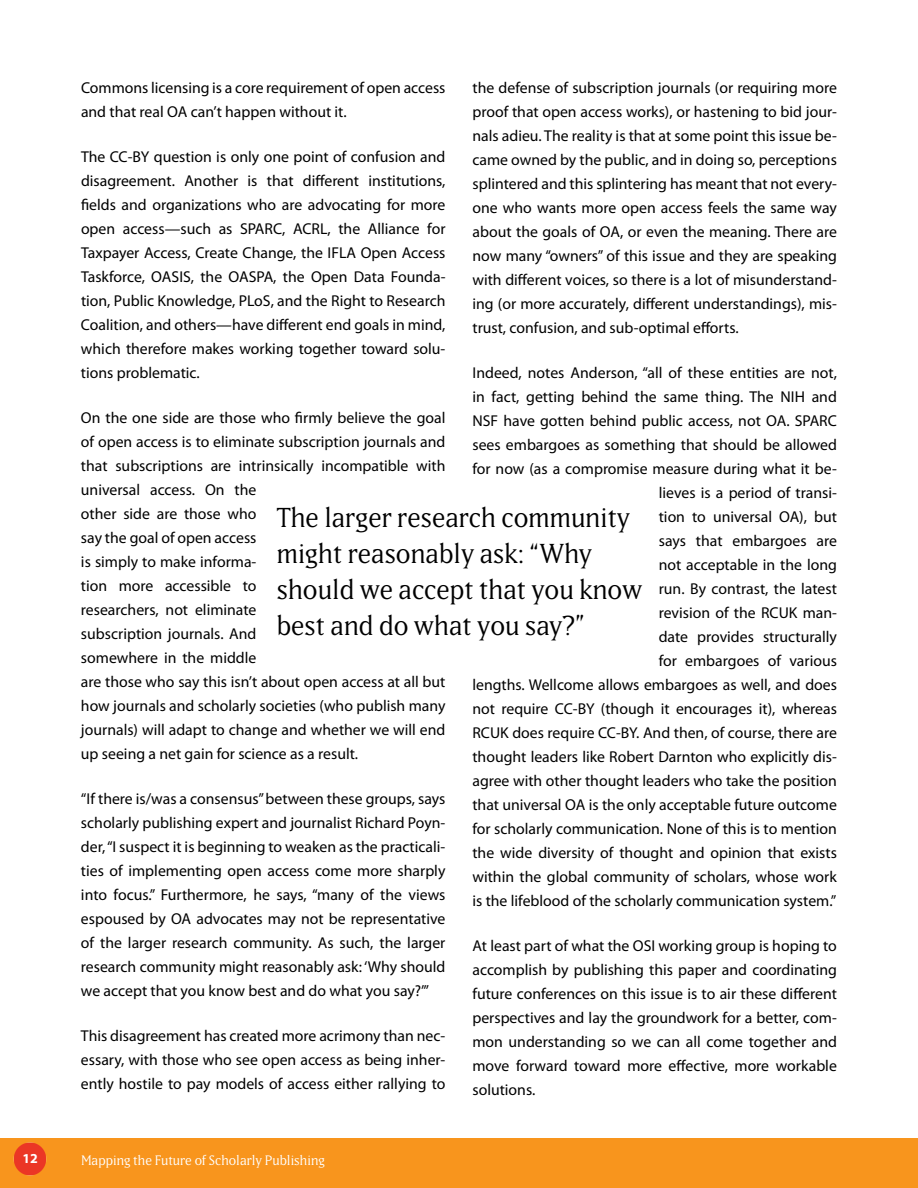
<style>
.page{position:relative;width:918px;height:1188px;background:#fff}
.page>*{position:absolute;margin:0;border:0;box-sizing:border-box;transform-origin:0 0}
.t1{font:27px/36px "Matrix II Book";color:#000}
.t2{font:15.75px/24px "Myriad Pro";color:#000;text-align:justify}
.t3{font:13.5px "Matrix II Book";color:#fff}
.t4{font:700 13.5px "Myriad Web Pro";color:#fff}
</style>
<div class="page">
<div style="left:0;top:1138px;width:918px;height:50px;background:#f8951d"></div>
<img style="left:13px;top:1142px;width:34px;height:34px">
<p class="t2" style="left:81px;top:75px;width:366px">Commons licensing is a core requirement of open access and that real OA can’t happen without it.</p>
<p class="t2" style="left:81px;top:144px;width:366px">The CC -BY question is only one point of confusion and disagreement. Another is that different institutions, fields and organizations who are advocating for more open access—such as SPARC</p>
<p class="t2" style="left:472px;top:75px;width:366px">the defense of subscription journals (or requiring more proof that open access works), or hastening to bid jour&shy;nals adieu. The reality is that at some point this issue be&shy;came owned by the public, and in doing so, perceptions splintered and this splintering has meant that not every&shy;one who wants more open access feels the same way about the goals of OA, or even the meaning. There are now many “owners” of this issue and they are speaking with different voices, so there is a lot of misunderstand&shy;ing (or more accurately, different understandings), mis&shy;trust, confusion, and sub-optimal efforts.</p>
<p class="t2" style="left:472px;top:360px;width:366px">I ndeed, notes Anderson, “all of these entities are not, in fact, getting behind the same thing. The NIH</p>
<p class="t2" style="left:81px;top:216px;width:366px;text-indent:201px">, ACRL, the Alliance for Taxpayer Access, Create Change, the IFLA Open Access Taskforce, OASIS, the OASPA , the Open Data Founda&shy;tion, Public Knowledge, PLoS, and the Right to Research Coalition, and others—have different end goals in mind, which therefore makes working together toward solu&shy;tions problematic.</p>
<p class="t2" style="left:81px;top:405px;width:366px;text-align:left">On the one side are those who firmly believe the goal of open access is to eliminate subscription journals and that subscriptions are intrinsically incompatible with universal access. On the<br>other side are those who<br>say the goal of open access<br>is simply to make informa-<br>tion more accessible to<br>researchers, not eliminate<br>subscription journals. And<br>somewhere in the middle<br>are those who say this isn’t about open access at all but how journals and scholarly societies (who publish many journals) will adapt to change and whether we will end up seeing a net gain for science as a result.</p>
<p class="t2" style="left:81px;top:786px;width:366px">“If there is/was a consensus” between these groups, says scholarly publishing expert and journalist Richard Poyn&shy;der, “I suspect it is beginning to weaken as the practicali&shy;ties of implementing open access come more sharply into focus.” Furthermore, he says, “many of the views espoused by OA advocates may not be representative of the larger research community. As such, the larger research community might reasonably ask: ‘Why should we accept that you know best and do what you say?’”</p>
<p class="t2" style="left:81px;top:1023px;width:366px">This disagreement has created more acrimony than nec&shy;essary, with those who see open access as being inher&shy;ently hostile to pay models of access either rallying to</p>
<p class="t2" style="left:812px;top:384px;width:27px">and</p>
<p class="t2" style="left:472px;top:408px;width:333px">NSF have gotten behind public access, not OA. SPARC</p>
<p class="t2" style="left:472px;top:432px;width:366px">sees embargoes as something that should be allowed</p>
<p class="t2" style="left:472px;top:456px;width:366px">for now (as a compromise measure during what it be-</p>
<p class="t2" style="left:659px;top:480px;width:180px">lieves is a period of transi-</p>
<p class="t2" style="left:659px;top:504px;width:180px">tion to universal OA), but</p>
<p class="t2" style="left:659px;top:528px;width:180px">says that embargoes are</p>
<p class="t2" style="left:659px;top:552px;width:180px">not acceptable in the long</p>
<p class="t2" style="left:659px;top:576px;width:180px">run. By contrast, the latest</p>
<p class="t2" style="left:659px;top:600px;width:106px">revision of the RCUK</p>
<p class="t2" style="left:803px;top:600px;width:36px">man-</p>
<p class="t2" style="left:659px;top:624px;width:180px">date provides structurally</p>
<p class="t2" style="left:659px;top:648px;width:180px">for embargoes of various</p>
<p class="t2" style="left:472px;top:672px;width:366px">lengths. Wellcome allows embargoes as well, and does</p>
<p class="t2" style="left:472px;top:696px;width:366px">not require CC-BY (though it encourages it), whereas</p>
<p class="t2" style="left:472px;top:720px;width:10px">RCUK</p>
<h1 class="t1" style="left:277px;top:499px;width:367px">The larger research community might reasonably ask: “Why should we accept that you know best and do what you say?”</h1>
<p class="t2" style="left:472px;top:720px;width:366px;text-indent:40px">does require CC-BY. And then, of course, there are thought leaders like Robert Darnton who explicitly dis&shy;agree with other thought leaders who take the position that universal OA is the only acceptable future outcome for scholarly communication. None of this is to mention the wide diversity of thought and opinion that exists within the global community of scholars, whose work is the lifeblood of the scholarly communication system.”</p>
<p class="t2" style="left:472px;top:933px;width:366px">At least part of what the OSI working group is hoping to accomplish by publishing this paper and coordinating future conferences on this issue is to air these different perspectives and lay the groundwork for a better, com&shy;mon understanding so we can all come together and move forward toward more effective, more workable solutions.</p>
<p class="t4" style="left:23px;top:1151px;width:17px">12</p>
<p class="t3" style="left:81px;top:1152px;width:245px">Mapping the Future of Scholarly Publishing</p>
</div>
